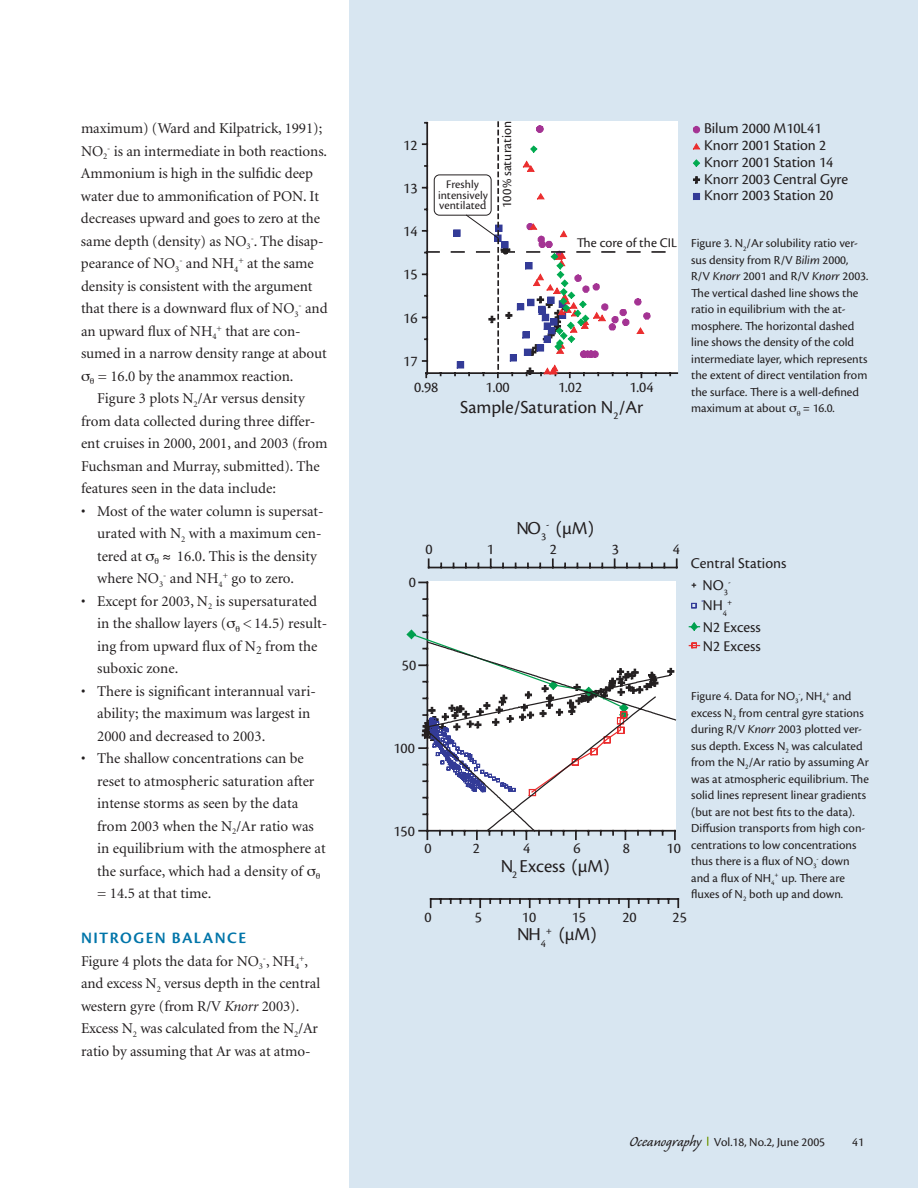
<style>
.page{position:relative;width:918px;height:1188px;background:#fff}
.page>*{position:absolute;margin:0;border:0;box-sizing:border-box;transform-origin:0 0}
.t1{font:19.05px "Cronos Pro";color:#231f20}
.t2{font:18.9px "Cronos Pro";color:#231f20}
.t3{font:600 16.5px "Cronos Pro";letter-spacing:.085em;color:#0075a9}
.t4{font:15.6px/16.8px "Cronos Pro";letter-spacing:-.005em;color:#231f20}
.t5{font:15px/22.5px "Minion";color:#231f20}
.t6{font:13.8px "Cronos Pro";color:#231f20}
.t7{font:12.75px/16.5px "Cronos Pro";color:#231f20}
.t8{font:12.15px/10.5px "Cronos Pro";color:#231f20;text-align:center}
.t9{font:9px "Cronos Pro";color:#231f20}
.t10{font:8.7px "Minion";color:#231f20}
.s1{font-family:"Cronos Pro"}
.s2{font-size:15px}
.s3{font-style:italic}
.s4{font-family:"Caliban";font-size:18px}
</style>
<div class="page">
<div style="left:349px;top:0;width:569px;height:1188px;background:#d8e6f1"></div>
<div style="left:427px;top:122px;width:250px;height:252px;background:#fff"></div>
<hr style="left:426px;top:372px;width:251px;height:2px;background:#231f20">
<hr style="left:426px;top:123px;width:2px;height:251px;background:#231f20">
<svg style="left:526px;top:368px;width:8px;height:7px"></svg>
<div style="left:510px;top:354px;width:7px;height:7px;border:1px solid #333b97"></div>
<div style="left:517px;top:304px;width:7px;height:6px;background:#333b97"></div>
<svg style="left:536px;top:126px;width:8px;height:7px"></svg>
<svg style="left:523px;top:161px;width:12px;height:11px"></svg>
<svg style="left:537px;top:193px;width:8px;height:6px"></svg>
<svg style="left:540px;top:365px;width:18px;height:10px"></svg>
<svg style="left:530px;top:146px;width:7px;height:7px"></svg>
<svg style="left:425px;top:251px;width:14px;height:2px"></svg>
<svg style="left:523px;top:223px;width:142px;height:135px"></svg>
<div style="left:434px;top:174px;width:58px;height:42px;border:1px solid #231f20;border-radius:5px"></div>
<svg style="left:452px;top:122px;width:64px;height:255px"></svg>
<div style="left:428px;top:582px;width:247px;height:248px;background:#fff"></div>
<hr style="left:429px;top:567px;width:248px;height:1px;background:#231f20">
<svg style="left:428px;top:559px;width:2px;height:9px"></svg>
<svg style="left:490px;top:559px;width:2px;height:8px"></svg>
<svg style="left:552px;top:559px;width:2px;height:8px"></svg>
<svg style="left:614px;top:559px;width:2px;height:8px"></svg>
<svg style="left:676px;top:559px;width:2px;height:9px"></svg>
<hr style="left:427px;top:582px;width:1px;height:249px;background:#231f20">
<hr style="left:431px;top:898px;width:247px;height:2px;background:#231f20">
<svg style="left:430px;top:899px;width:2px;height:8px"></svg>
<svg style="left:479px;top:900px;width:2px;height:7px"></svg>
<svg style="left:529px;top:900px;width:2px;height:7px"></svg>
<svg style="left:578px;top:900px;width:2px;height:7px"></svg>
<svg style="left:628px;top:900px;width:2px;height:7px"></svg>
<svg style="left:677px;top:899px;width:2px;height:8px"></svg>
<svg style="left:674px;top:832px;width:2px;height:7px"></svg>
<svg style="left:407px;top:630px;width:257px;height:209px"></svg>
<svg style="left:426px;top:641px;width:251px;height:191px"></svg>
<svg style="left:692px;top:583px;width:4px;height:5px"></svg>
<svg style="left:691px;top:601px;width:12px;height:8px"></svg>
<svg style="left:689px;top:622px;width:11px;height:9px"></svg>
<svg style="left:689px;top:643px;width:11px;height:6px"></svg>
<svg style="left:693px;top:126px;width:7px;height:7px"></svg>
<svg style="left:693px;top:143px;width:7px;height:7px"></svg>
<svg style="left:693px;top:159px;width:7px;height:8px"></svg>
<svg style="left:693px;top:176px;width:7px;height:8px"></svg>
<div style="left:693px;top:193px;width:7px;height:7px;background:#333b97"></div>
<p class="t5" style="left:81px;top:118px;width:243px">maximum) (Ward and Kilpatrick, 1991);</p>
<p class="t5" style="left:81px;top:141px;width:248px">NO<sub>2</sub><sup>-</sup> is an intermediate in both reactions.</p>
<p class="t5" style="left:81px;top:163px;width:234px">Ammonium is high in the sulfidic deep</p>
<p class="t5" style="left:81px;top:186px;width:240px">water due to ammonification of PON. It</p>
<p class="t5" style="left:81px;top:208px;width:241px">decreases upward and goes to zero at the</p>
<p class="t5" style="left:81px;top:231px;width:244px">same depth (density) as NO<sub>3</sub><sup>-</sup>. The disap-</p>
<p class="t5" style="left:81px;top:253px;width:234px">pearance of NO<sub>3</sub><sup>-</sup> and NH<sub>4</sub><sup>+</sup> at the same</p>
<p class="t5" style="left:81px;top:276px;width:233px">density is consistent with the argument</p>
<p class="t5" style="left:81px;top:298px;width:248px">that there is a downward flux of NO<sub>3</sub><sup>-</sup> and</p>
<p class="t5" style="left:81px;top:321px;width:221px">an upward flux of NH<sub>4</sub><sup>+</sup> that are con-</p>
<p class="t5" style="left:81px;top:343px;width:247px">sumed in a narrow density range at about</p>
<p class="t5" style="left:98px;top:366px;width:197px">= 16.0 by the anammox reaction.</p>
<p class="t5" style="left:97px;top:388px;width:209px">Figure 3 plots N<sub>2</sub>/Ar versus density</p>
<p class="t5" style="left:81px;top:411px;width:236px">from data collected during three differ-</p>
<p class="t5" style="left:81px;top:433px;width:248px">ent cruises in 2000, 2001, and 2003 (from</p>
<p class="t5" style="left:81px;top:456px;width:240px">Fuchsman and Murray, submitted). The</p>
<p class="t5" style="left:81px;top:478px;width:196px">features seen in the data include:</p>
<p class="t5" style="left:97px;top:501px;width:228px;text-indent:-16px">• Most of the water column is supersat&shy;urated with N<sub>2</sub> with a maximum cen&shy;tered at</p>
<p class="t5" style="left:97px;top:546px;width:221px;text-indent:65px"><span class="s1">≈</span> 16.0. This is the density where NO<sub>3</sub><sup>-</sup> and NH<sub>4</sub><sup>+</sup> go to zero.</p>
<p class="t5" style="left:97px;top:591px;width:232px;text-indent:-16px">• Except for 2003, N<sub>2</sub> is supersaturated in the shallow layers ( &lt;14.5) result&shy;ing from upward flux of N<sub>2</sub> from the suboxic zone.</p>
<p class="t5" style="left:97px;top:681px;width:220px;text-indent:-16px">• There is significant interannual vari&shy;ability; the maximum was largest in<br>2000 and decreased to 2003.</p>
<p class="t5" style="left:97px;top:748px;width:230px;text-indent:-16px">• The shallow concentrations can be reset to atmospheric saturation after intense storms as seen by the data from 2003 when the N<sub>2</sub>/Ar ratio was in equilibrium with the atmosphere at the surface, which had a density of<br>= 14.5 at that time.</p>
<p class="t3" style="left:81px;top:931px;width:167px">NITROGEN BALANCE</p>
<p class="t5" style="left:81px;top:951px;width:220px">Figure 4 plots the data for NO<sub>3</sub><sup>-</sup>, NH<sub>4</sub></p>
<p class="t10" style="left:299px;top:955px;width:10px">+<span class="s2">,</span></p>
<p class="t5" style="left:81px;top:973px;width:241px">and excess N<sub>2</sub> versus depth in the central western gyre (from R/V <span class="s3">Knorr</span> 2003).<br>Excess N<sub>2</sub> was calculated from the N<sub>2</sub>/Ar ratio by assuming that Ar was at atmo-</p>
<p class="t4" style="left:403px;top:137px;width:16px">12</p>
<p class="t4" style="left:403px;top:181px;width:16px">13</p>
<p class="t4" style="left:403px;top:224px;width:16px">14</p>
<p class="t4" style="left:403px;top:267px;width:16px">15</p>
<p class="t4" style="left:403px;top:311px;width:16px">16</p>
<p class="t8" style="left:438px;top:180px;width:51px">Freshly intensively ventilated</p>
<p class="t6" style="left:501px;top:208px;width:88px;rotate:-90deg">100% saturation</p>
<p class="t6" style="left:577px;top:237px;width:102px">The core of the CIL</p>
<p class="t4" style="left:414px;top:349px;width:26px;line-height:26.1px;text-indent:-11px">17<br>0.98</p>
<p class="t4" style="left:486px;top:380px;width:26px">1.00</p>
<p class="t4" style="left:558px;top:380px;width:26px">1.02</p>
<p class="t4" style="left:629px;top:380px;width:26px">1.04</p>
<p class="t1" style="left:460px;top:399px;width:185px">Sample/Saturation N<sub>2</sub>/Ar</p>
<p class="t4" style="left:704px;top:121px;width:146px">Bilum 2000 M10L41<br>Knorr 2001 Station 2<br>Knorr 2001 Station 14<br>Knorr 2003 Central Gyre<br>Knorr 2003 Station 20</p>
<p class="t7" style="left:691px;top:236px;width:179px">Figure 3. N<sub>2</sub>/Ar solubility ratio ver&shy;sus density from R/V <span class="s3">Bilim</span> 2000, R/V <span class="s3">Knorr</span> 2001 and R/V <span class="s3">Knorr</span> 2003.<br>The vertical dashed line shows the ratio in equilibrium with the at&shy;mosphere. The horizontal dashed line shows the density of the cold intermediate layer, which represents the extent of direct ventilation from the surface. There is a well-defined maximum at about</p>
<p class="t7" style="left:803px;top:401px;width:34px">= 16.0.</p>
<p class="t4" style="left:409px;top:575px;width:9px">0</p>
<p class="t2" style="left:516px;top:521px;width:79px">NO<sub>3</sub><sup>-</sup> (µM)</p>
<p class="t4" style="left:426px;top:542px;width:9px">0</p>
<p class="t4" style="left:487px;top:542px;width:9px">1</p>
<p class="t4" style="left:550px;top:542px;width:9px">2</p>
<p class="t4" style="left:612px;top:542px;width:9px">3</p>
<p class="t4" style="left:673px;top:542px;width:9px">4</p>
<p class="t4" style="left:402px;top:658px;width:16px">50</p>
<p class="t4" style="left:393px;top:741px;width:23px">100</p>
<p class="t4" style="left:393px;top:824px;width:23px">150</p>
<p class="t4" style="left:424px;top:841px;width:9px">0</p>
<p class="t4" style="left:473px;top:841px;width:9px">2</p>
<p class="t4" style="left:523px;top:841px;width:9px">4</p>
<p class="t4" style="left:573px;top:841px;width:9px">6</p>
<p class="t4" style="left:623px;top:841px;width:9px">8</p>
<p class="t4" style="left:667px;top:841px;width:16px">10</p>
<p class="t2" style="left:501px;top:858px;width:110px">N<sub>2</sub> Excess (µM)</p>
<p class="t4" style="left:703px;top:554px;width:85px;line-height:21.8px;text-indent:-12px">Central Stations<br>NO<sub>3</sub></p>
<p class="t9" style="left:728px;top:578px;width:4px">-</p>
<p class="t4" style="left:703px;top:598px;width:26px">NH<sub>4</sub></p>
<p class="t9" style="left:727px;top:599px;width:7px">+</p>
<p class="t4" style="left:703px;top:639px;width:60px">N2 Excess</p>
<p class="t4" style="left:703px;top:620px;width:60px">N2 Excess</p>
<p class="t7" style="left:691px;top:689px;width:179px">Figure 4. Data for NO<sub>3</sub><sup>-</sup>, NH<sub>4</sub><sup>+</sup> and excess N<sub>2</sub> from central gyre stations during R/V <span class="s3">Knorr</span> 2003 plotted ver&shy;sus depth. Excess N<sub>2</sub> was calculated from the N<sub>2</sub>/Ar ratio by assuming Ar was at atmospheric equilibrium. The solid lines represent linear gradients (but are not best fits to the data).<br>Diffusion transports from high con&shy;centrations to low concentrations thus there is a flux of NO<sub>3</sub><sup>-</sup> down and a flux of NH<sub>4</sub><sup>+</sup> up. There are fluxes of N<sub>2</sub> both up and down.</p>
<p class="t4" style="left:424px;top:910px;width:9px">0</p>
<p class="t4" style="left:475px;top:910px;width:9px">5</p>
<p class="t4" style="left:522px;top:910px;width:16px">10</p>
<p class="t4" style="left:572px;top:910px;width:16px">15</p>
<p class="t4" style="left:622px;top:910px;width:16px">20</p>
<p class="t4" style="left:672px;top:910px;width:16px">25</p>
<p class="t2" style="left:517px;top:927px;width:81px">NH<sub>4</sub><sup>+</sup> (µM)</p>
<p class="t7" style="left:629px;top:1134px;width:197px"><span class="s4">Oceanography</span> Vol.18, No.2, June 2005</p>
<p class="t7" style="left:852px;top:1134px;width:13px">41</p>
</div>
